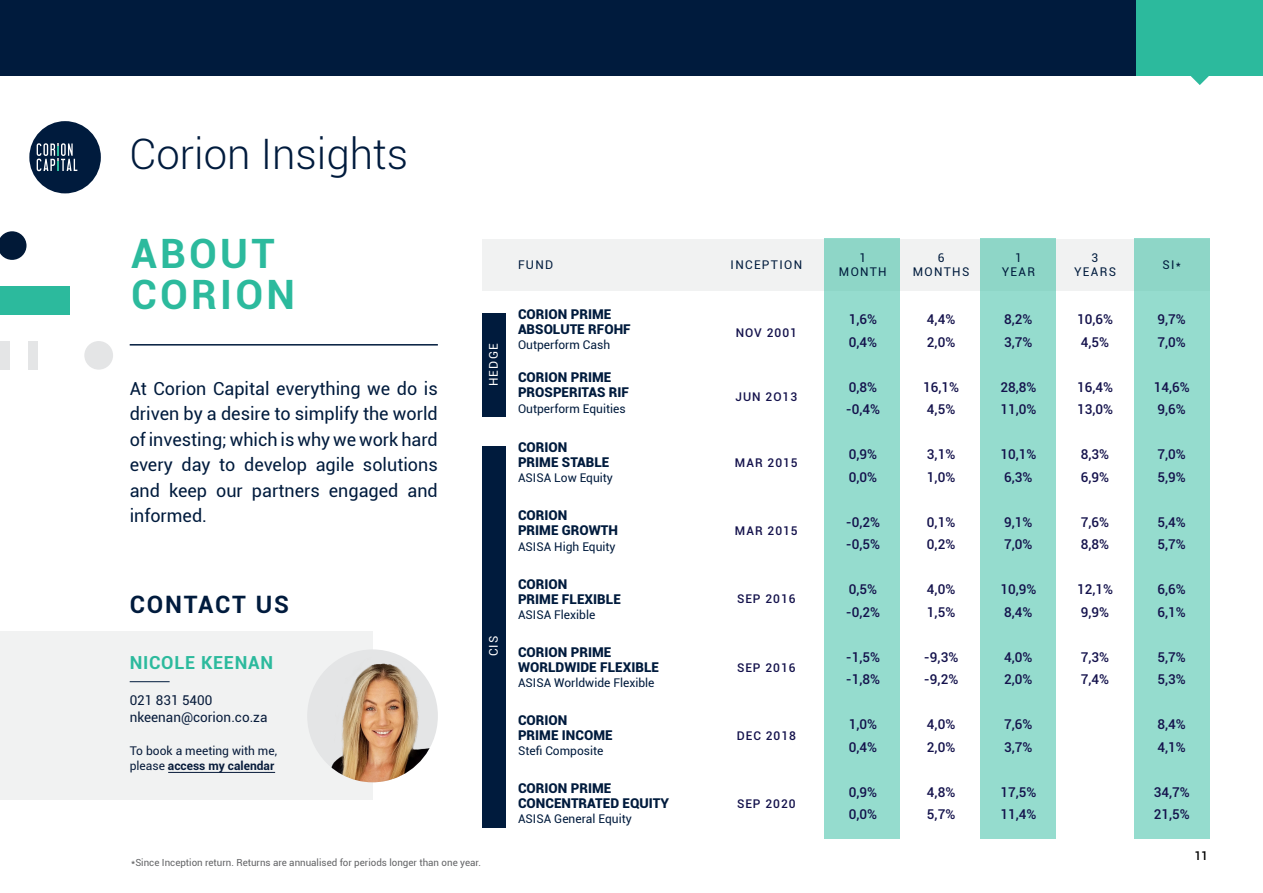
<style>
.page{position:relative;width:1263px;height:893px;background:#fff}
.page>*{position:absolute;margin:0;border:0;box-sizing:border-box;transform-origin:0 0}
.t1{font:300 42px "Roboto";color:#001b3d}
.t2{font:700 40.5px/41.4px "Roboto";letter-spacing:.08em;color:#2cba9d}
.t3{font:700 24px "Roboto";letter-spacing:.075em;color:#001b3d}
.t4{font:18px/25.5px "Roboto";color:#001b3d;text-align:justify}
.t5{font:700 18px "Roboto";letter-spacing:.04em;color:#2cba9d}
.t6{font:500 13.5px/22.5px "Roboto";color:#14124c}
.t7{font:900 13.5px/15px "Roboto";color:#001b3d}
.t8{font:13.5px/18px "Roboto";color:#081c3b}
.t9{font:12px/14.4px "Roboto";color:#001b3d;text-align:center}
.t10{font:500 12px "Roboto";letter-spacing:.08em;color:#14124c}
.t11{font:12px/14.4px "Roboto";color:#081c3b}
.t12{font:12px "Roboto";letter-spacing:.11em;color:#001b3d}
.t13{font:12px "Roboto";letter-spacing:.11em;color:#fff}
.t14{font:500 12px "Roboto";color:#000}
.t15{font:9.75px "Roboto";color:#636466}
.s1{font-weight:700}
</style>
<div class="page">
<div style="left:0;top:0;width:1263px;height:76px;background:#001b3d"></div>
<div style="left:1136px;top:0;width:127px;height:76px;background:#2cba9d"></div>
<svg style="left:1191px;top:76px;width:18px;height:9px"></svg>
<svg style="left:0;top:231px;width:27px;height:29px"></svg>
<div style="left:0;top:341px;width:9px;height:28px;background:#e4e5e6"></div>
<div style="left:29px;top:341px;width:9px;height:28px;background:#e4e5e6"></div>
<div style="left:84px;top:341px;width:29px;height:29px;background:#e4e5e6;border-radius:50%"></div>
<div style="left:0;top:286px;width:69px;height:29px;background:#2cba9d"></div>
<div style="left:482px;top:239px;width:727px;height:51px;background:#f1f2f2"></div>
<div style="left:482px;top:313px;width:23px;height:104px;background:#001b3d"></div>
<div style="left:482px;top:446px;width:23px;height:381px;background:#001b3d"></div>
<div style="left:980px;top:239px;width:76px;height:600px;background:#95dcce"></div>
<div style="left:824px;top:238px;width:75px;height:601px;background:#95dcce"></div>
<div style="left:1134px;top:239px;width:75px;height:600px;background:#95dcce"></div>
<hr style="left:130px;top:344px;width:308px;height:2px;background:#001b3d">
<div style="left:0;top:631px;width:372px;height:169px;background:#f1f2f2"></div>
<div style="left:307px;top:649px;width:131px;height:133px;background:#e4e5e6;border-radius:50%"></div>
<img style="left:319px;top:649px;width:114px;height:133px">
<hr style="left:130px;top:681px;width:40px;height:1px;background:#001b3d">
<div style="left:29px;top:121px;width:72px;height:72px;background:#001b3d;border-radius:50%"></div>
<svg style="left:37px;top:143px;width:40px;height:28px"></svg>
<hr style="left:168px;top:772px;width:107px;height:1px;background:#081c3b">
<h1 class="t1" style="left:130px;top:125px;width:280px">Corion Insights</h1>
<h2 class="t2" style="left:131px;top:231px;width:165px">ABOUT<br>CORION</h2>
<h3 class="t4" style="left:130px;top:375px;width:310px">At Corion Capital everything we do is driven by a desire to simplify the world of investing; which is why we work hard every day to develop agile solutions and keep our partners engaged and informed.</h3>
<h3 class="t3" style="left:130px;top:588px;width:161px">CONTACT US</h3>
<h3 class="t5" style="left:130px;top:649px;width:145px">NICOLE KEENAN</h3>
<p class="t8" style="left:130px;top:690px;width:139px">021 831 5400 nkeenan@corion.co.za</p>
<p class="t11" style="left:130px;top:743px;width:149px">To book a meeting with me, please <span class="s1">access my calendar</span></p>
<p class="t13" style="left:485px;top:386px;width:45px;rotate:-90deg">HEDGE</p>
<p class="t13" style="left:485px;top:656px;width:22px;rotate:-90deg">CIS</p>
<p class="t15" style="left:131px;top:856px;width:351px">*Since Inception return. Returns are annualised for periods longer than one year.</p>
<p class="t9" style="left:518px;top:257px;width:37px">FUND</p>
<p class="t12" style="left:731px;top:256px;width:73px">INCEPTION</p>
<p class="t9" style="left:839px;top:250px;width:49px">1<br>MONTH</p>
<p class="t9" style="left:913px;top:250px;width:58px">6<br>MONTHS</p>
<p class="t9" style="left:1002px;top:250px;width:35px">1<br>YEAR</p>
<p class="t9" style="left:1074px;top:250px;width:44px">3<br>YEARS</p>
<p class="t9" style="left:1162px;top:257px;width:20px">SI*</p>
<p class="t7" style="left:518px;top:306px;width:114px">CORION PRIME<br>ABSOLUTE RFOHF</p>
<p class="t9" style="left:518px;top:337px;width:94px">Outperform Cash</p>
<p class="t6" style="left:1077px;top:307px;width:37px">10,6%<br>4,5%</p>
<p class="t6" style="left:1077px;top:375px;width:37px">16,4%<br>13,0%</p>
<p class="t6" style="left:1081px;top:442px;width:30px">8,3%<br>6,9%</p>
<p class="t6" style="left:1081px;top:510px;width:30px">7,6%<br>8,8%</p>
<p class="t6" style="left:1077px;top:577px;width:37px">12,1%<br>9,9%</p>
<p class="t6" style="left:1081px;top:645px;width:30px">7,3%<br>7,4%</p>
<p class="t6" style="left:1157px;top:308px;width:30px">9,7%<br>7,0%</p>
<p class="t6" style="left:1154px;top:375px;width:37px">14,6%<br>9,6%</p>
<p class="t6" style="left:1157px;top:443px;width:30px">7,0%<br>5,9%</p>
<p class="t6" style="left:1157px;top:510px;width:30px">5,4%<br>5,7%</p>
<p class="t6" style="left:1157px;top:578px;width:30px">6,6%<br>6,1%</p>
<p class="t6" style="left:1157px;top:645px;width:30px">5,7%<br>5,3%</p>
<p class="t6" style="left:1157px;top:713px;width:30px">8,4%<br>4,1%</p>
<p class="t6" style="left:1154px;top:780px;width:37px">34,7%<br>21,5%</p>
<p class="t6" style="left:927px;top:308px;width:30px">4,4%<br>2,0%</p>
<p class="t6" style="left:923px;top:375px;width:37px">16,1%<br>4,5%</p>
<p class="t6" style="left:927px;top:443px;width:30px">3,1%<br>1,0%</p>
<p class="t6" style="left:927px;top:510px;width:30px">0,1%<br>0,2%</p>
<p class="t6" style="left:927px;top:578px;width:30px">4,0%<br>1,5%</p>
<p class="t6" style="left:924px;top:645px;width:36px">-9,3% -9,2%</p>
<p class="t6" style="left:927px;top:713px;width:30px">4,0%<br>2,0%</p>
<p class="t6" style="left:927px;top:780px;width:30px">4,8%<br>5,7%</p>
<p class="t6" style="left:1004px;top:308px;width:30px">8,2%<br>3,7%</p>
<p class="t6" style="left:1000px;top:375px;width:37px">28,8%<br>11,0%</p>
<p class="t6" style="left:1000px;top:443px;width:37px">10,1%<br>6,3%</p>
<p class="t6" style="left:1004px;top:510px;width:30px">9,1%<br>7,0%</p>
<p class="t6" style="left:1000px;top:578px;width:37px">10,9%<br>8,4%</p>
<p class="t6" style="left:1004px;top:645px;width:30px">4,0%<br>2,0%</p>
<p class="t6" style="left:1004px;top:713px;width:30px">7,6%<br>3,7%</p>
<p class="t6" style="left:1000px;top:780px;width:37px">17,5%<br>11,4%</p>
<p class="t6" style="left:849px;top:308px;width:30px">1,6%<br>0,4%</p>
<p class="t6" style="left:846px;top:375px;width:36px">0,8% -0,4%</p>
<p class="t6" style="left:849px;top:443px;width:30px">0,9%<br>0,0%</p>
<p class="t6" style="left:846px;top:510px;width:36px">-0,2% -0,5%</p>
<p class="t6" style="left:846px;top:578px;width:36px">0,5% -0,2%</p>
<p class="t6" style="left:846px;top:645px;width:36px">-1,5% -1,8%</p>
<p class="t6" style="left:849px;top:713px;width:30px">1,0%<br>0,4%</p>
<p class="t6" style="left:849px;top:780px;width:30px">0,9%<br>0,0%</p>
<p class="t10" style="left:736px;top:324px;width:63px">NOV 2001</p>
<p class="t7" style="left:518px;top:369px;width:112px">CORION PRIME<br>PROSPERITAS RIF</p>
<p class="t9" style="left:518px;top:401px;width:109px">Outperform Equities</p>
<p class="t10" style="left:735px;top:388px;width:63px">JUN 2O13</p>
<p class="t7" style="left:518px;top:439px;width:93px">CORION<br>PRIME STABLE</p>
<p class="t9" style="left:518px;top:471px;width:96px">ASISA Low Equity</p>
<p class="t10" style="left:735px;top:454px;width:64px">MAR 2015</p>
<p class="t7" style="left:518px;top:507px;width:101px">CORION<br>PRIME GROWTH</p>
<p class="t9" style="left:518px;top:539px;width:99px">ASISA High Equity</p>
<p class="t10" style="left:735px;top:522px;width:64px">MAR 2015</p>
<p class="t7" style="left:518px;top:576px;width:104px">CORION<br>PRIME FLEXIBLE</p>
<p class="t9" style="left:518px;top:607px;width:79px">ASISA Flexible</p>
<p class="t10" style="left:737px;top:591px;width:60px">SEP 2016</p>
<p class="t7" style="left:518px;top:644px;width:143px">CORION PRIME<br>WORLDWIDE FLEXIBLE</p>
<p class="t9" style="left:518px;top:675px;width:138px">ASISA Worldwide Flexible</p>
<p class="t10" style="left:737px;top:659px;width:60px">SEP 2016</p>
<p class="t7" style="left:518px;top:712px;width:96px">CORION<br>PRIME INCOME</p>
<p class="t9" style="left:518px;top:743px;width:87px">Stefi Composite</p>
<p class="t10" style="left:737px;top:727px;width:61px">DEC 2018</p>
<p class="t7" style="left:518px;top:780px;width:153px">CORION PRIME<br>CONCENTRATED EQUITY</p>
<p class="t9" style="left:518px;top:811px;width:115px">ASISA General Equity</p>
<p class="t10" style="left:737px;top:795px;width:60px">SEP 2020</p>
<p class="t14" style="left:1194px;top:847px;width:15px">11</p>
</div>
